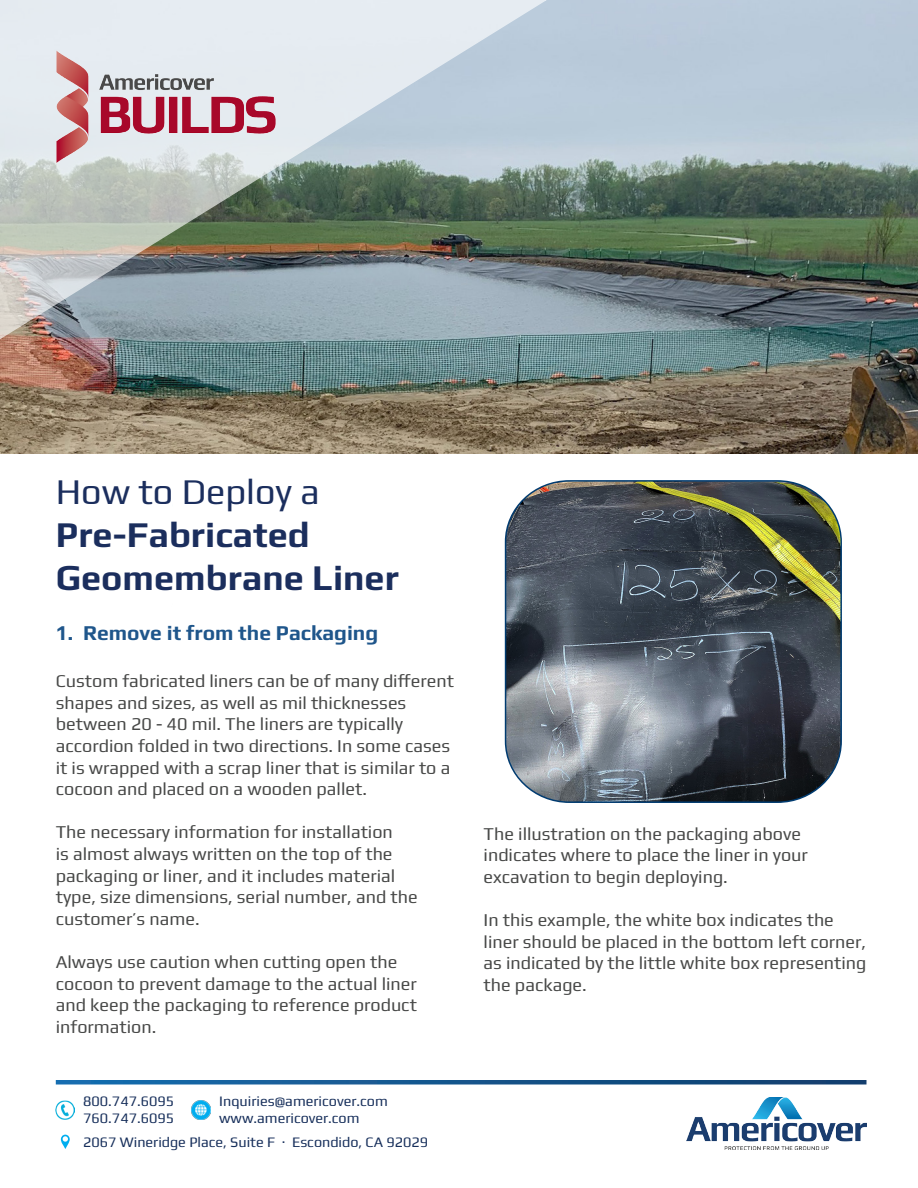
<style>
.page{position:relative;width:918px;height:1188px;background:#fff}
.page>*{position:absolute;margin:0;border:0;box-sizing:border-box;transform-origin:0 0}
.t1{font:700 36px/43.2px "Play";color:#1b2e5d}
.t2{font:700 21px "Play";color:#1f568b}
.t3{font:18px/21.6px "Play";color:#484948}
.t4{font:14.4px/16.2px "Play";color:#172f5b}
.s1{font-weight:400}
</style>
<div class="page">
<img style="left:0;top:0;width:918px;height:454px">
<svg style="left:0;top:0;width:550px;height:340px;background:#a8b3b3"></svg>
<img style="left:686px;top:1097px;width:181px;height:53px">
<svg style="left:56px;top:1080px;width:811px;height:4px;background:#14558c"></svg>
<img style="left:56px;top:1100px;width:19px;height:19px">
<img style="left:192px;top:1100px;width:19px;height:19px">
<svg style="left:61px;top:1135px;width:9px;height:14px"></svg>
<svg style="left:63px;top:1136px;width:5px;height:6px"></svg>
<img style="left:53px;top:32px;width:227px;height:146px">
<img style="left:506px;top:483px;width:335px;height:319px">
<div style="left:505px;top:480px;width:337px;height:323px;border:2px solid #003b70;border-radius:62px"></div>
<p class="t1" style="left:56px;top:467px;width:345px"><span class="s1">How to Deploy a<br></span>Pre-Fabricated<br>Geomembrane Liner</p>
<p class="t2" style="left:56px;top:618px;width:324px">1. Remove it from the Packaging</p>
<p class="t3" style="left:56px;top:669px;width:400px">Custom fabricated liners can be of many different shapes and sizes, as well as mil thicknesses between 20 - 40 mil. The liners are typically accordion folded in two directions. In some cases it is wrapped with a scrap liner that is similar to a cocoon and placed on a wooden pallet.</p>
<p class="t3" style="left:56px;top:820px;width:363px">The necessary information for installation<br>is almost always written on the top of the packaging or liner, and it includes material type, size dimensions, serial number, and the customer’s name.</p>
<p class="t3" style="left:56px;top:950px;width:363px">Always use caution when cutting open the cocoon to prevent damage to the actual liner and keep the packaging to reference product information.</p>
<p class="t4" style="left:219px;top:1093px;width:170px">Inquiries@americover.com www.americover.com</p>
<p class="t4" style="left:83px;top:1092px;width:92px">800.747.6095<br>760.747.6095</p>
<p class="t4" style="left:83px;top:1133px;width:347px">2067 Wineridge Place, Suite F ∙ Escondido, CA 92029</p>
<p class="t3" style="left:484px;top:821px;width:326px">The illustration on the packaging above indicates where to place the liner in your excavation to begin deploying.</p>
<p class="t3" style="left:484px;top:908px;width:384px">In this example, the white box indicates the liner should be placed in the bottom left corner, as indicated by the little white box representing the package.</p>
</div>
